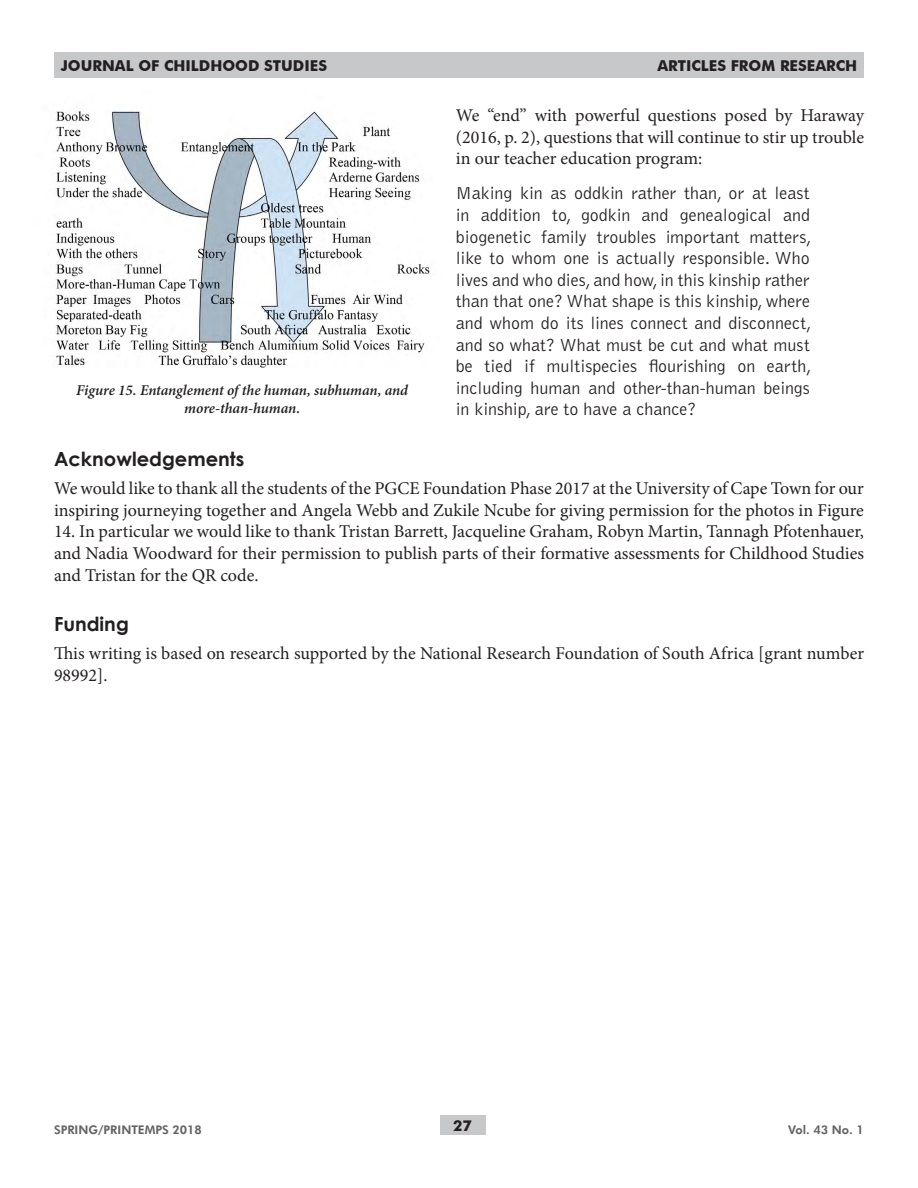
<style>
.page{position:relative;width:918px;height:1188px;background:#fff}
.page>*{position:absolute;margin:0;border:0;box-sizing:border-box;transform-origin:0 0}
.t1{font:700 19.5px "Century Gothic";color:#231f20}
.t2{font:18px/21.6px "Minion Pro";color:#231f20;text-align:justify}
.t3{font:300 18px/21.6px "Bell Gothic Std";color:#231f20;text-align:justify}
.t4{font:italic 600 15px/18px "Minion Pro";letter-spacing:-.01em;color:#231f20;text-align:center}
.t5{font:700 15px "Futura BT";color:#231f20}
.t6{font:800 12px "Futura BT";color:#636366}
</style>
<div class="page">
<div style="left:440px;top:1116px;width:45px;height:19px;background:#c7c8ca"></div>
<div style="left:54px;top:52px;width:810px;height:26px;background:#c7c8ca"></div>
<img style="left:55px;top:110px;width:379px;height:258px">
<p class="t5" style="left:61px;top:57px;width:268px">JOURNAL OF CHILDHOOD STUDIES</p>
<p class="t5" style="left:657px;top:57px;width:201px">ARTICLES FROM RESEARCH</p>
<p class="t2" style="left:456px;top:105px;width:410px">We “end” with powerful questions posed by Haraway (2016, p. 2), questions that will continue to stir up trouble in our teacher education program:</p>
<p class="t3" style="left:456px;top:183px;width:357px">Making kin as oddkin rather than, or at least in addition to, godkin and genealogical and biogenetic family troubles important matters, like to whom one is actually responsible. Who lives and who dies, and how, in this kinship rather than that one? What shape is this kinship, where and whom do its lines connect and disconnect, and so what? What must be cut and what must be tied if multispecies flourishing on earth, including human and other-than-human beings in kinship, are to have a chance?</p>
<p class="t1" style="left:54px;top:444px;width:192px">Acknowledgements</p>
<p class="t2" style="left:54px;top:478px;width:811px">We would like to thank all the students of the PGCE Foundation Phase 2017 at the University of Cape Town for our inspiring journeying together and Angela Webb and Zukile Ncube for giving permission for the photos in Figure</p>
<p class="t2" style="left:54px;top:521px;width:812px">14. In particular we would like to thank Tristan Barrett, Jacqueline Graham, Robyn Martin, Tannagh Pfotenhauer, and Nadia Woodward for their permission to publish parts of their formative assessments for Childhood Studies and Tristan for the QR code.</p>
<p class="t1" style="left:54px;top:609px;width:76px">Funding</p>
<p class="t2" style="left:54px;top:643px;width:812px">This writing is based on research supported by the National Research Foundation of South Africa [grant number<br>98992].</p>
<p class="t4" style="left:76px;top:381px;width:333px">Figure 15. Entanglement of the human, subhuman, and more-than-human.</p>
<p class="t6" style="left:54px;top:1122px;width:149px">SPRING/PRINTEMPS 2018</p>
<p class="t5" style="left:453px;top:1117px;width:20px">27</p>
<p class="t6" style="left:788px;top:1122px;width:77px">Vol. 43 No. 1</p>
</div>
